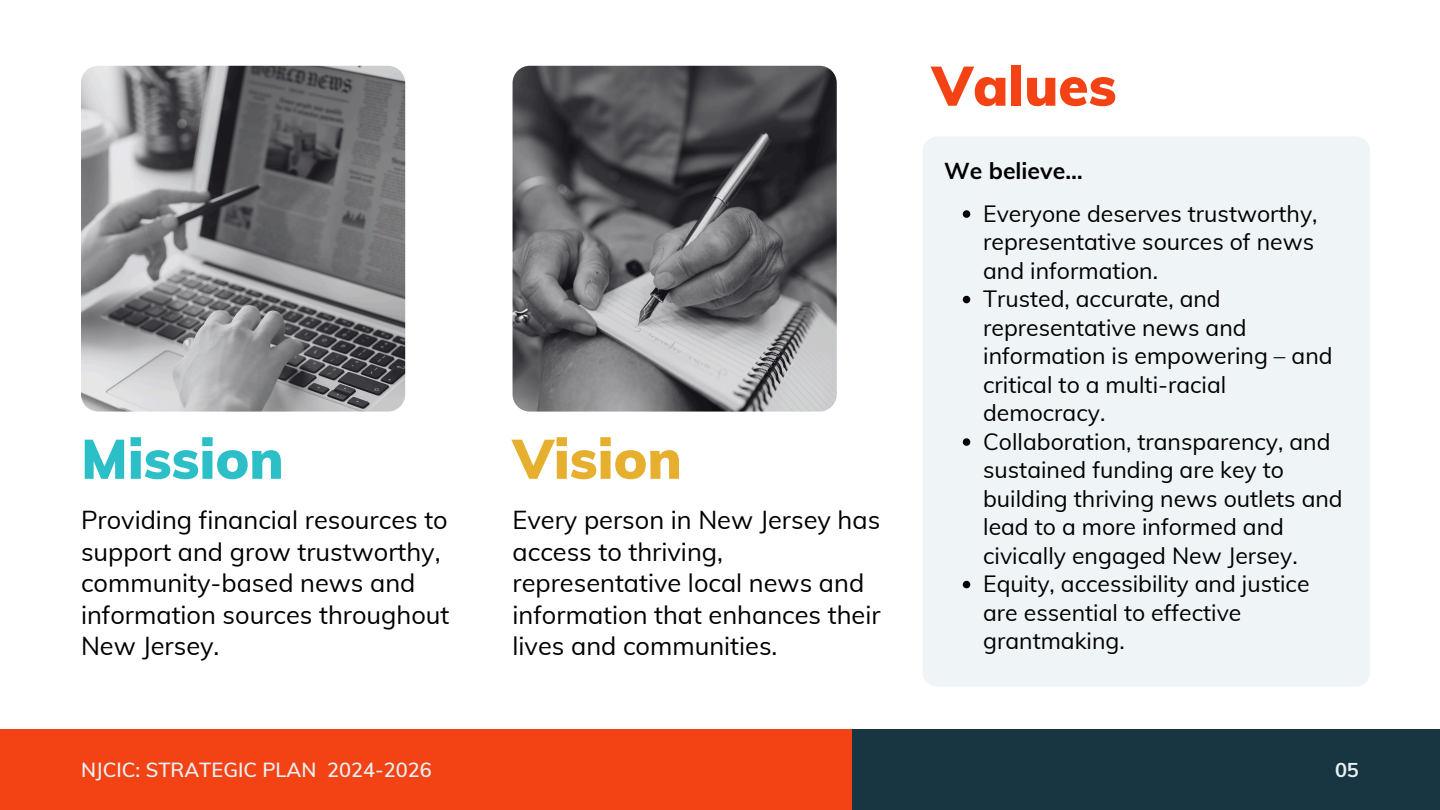
<style>
.page{position:relative;width:1440px;height:810px;background:#fff}
.page>*{position:absolute;margin:0;border:0;box-sizing:border-box;transform-origin:0 0}
.t1{font:900 55px "Muli";color:#2cbfc8}
.t2{font:900 55px "Muli";color:#e6af2e}
.t3{font:900 55px "Muli";color:#f34213}
.t4{font:25.4px/31.5px "Muli";color:#000}
.t5{font:23px/28.5px "Muli";color:#000}
.t6{font:700 23px "Muli";color:#000}
.t7{font:600 20px "Muli";color:#e9f0f3}
.t8{font:700 20px "Muli";color:#e9f0f3}
</style>
<div class="page">
<div style="left:0;top:729px;width:1440px;height:81px;background:#f34213"></div>
<div style="left:853px;top:729px;width:587px;height:81px;background:#183642"></div>
<img style="left:81px;top:66px;width:324px;height:345px">
<img style="left:513px;top:66px;width:324px;height:345px">
<div style="left:923px;top:137px;width:447px;height:550px;background:#eff4f6"></div>
<svg style="left:963px;top:210px;width:7px;height:8px"></svg>
<svg style="left:963px;top:296px;width:7px;height:7px"></svg>
<svg style="left:963px;top:438px;width:7px;height:8px"></svg>
<svg style="left:963px;top:581px;width:7px;height:7px"></svg>
<h3 class="t1" style="left:81px;top:424px;width:204px">Mission</h3>
<h3 class="t4" style="left:81px;top:504px;width:370px">Providing financial resources to support and grow trustworthy, community-based news and information sources throughout<br>New Jersey.</h3>
<h1 class="t2" style="left:513px;top:424px;width:171px">Vision</h1>
<h2 class="t4" style="left:513px;top:504px;width:370px">Every person in New Jersey has access to thriving, representative local news and information that enhances their lives and communities.</h2>
<p class="t3" style="left:932px;top:50px;width:186px">Values</p>
<p class="t6" style="left:944px;top:156px;width:140px">We believe…</p>
<p class="t5" style="left:983px;top:199px;width:336px">Everyone deserves trustworthy, representative sources of news and information.</p>
<p class="t5" style="left:983px;top:284px;width:351px">Trusted, accurate, and representative news and information is empowering – and critical to a multi-racial democracy.</p>
<p class="t5" style="left:983px;top:427px;width:361px">Collaboration, transparency, and sustained funding are key to building thriving news outlets and lead to a more informed and civically engaged New Jersey.</p>
<p class="t5" style="left:983px;top:569px;width:328px">Equity, accessibility and justice are essential to effective grantmaking.</p>
<p class="t7" style="left:81px;top:757px;width:352px">NJCIC: STRATEGIC PLAN 2024-2026</p>
<h1 class="t8" style="left:1335px;top:757px;width:25px">05</h1>
</div>
